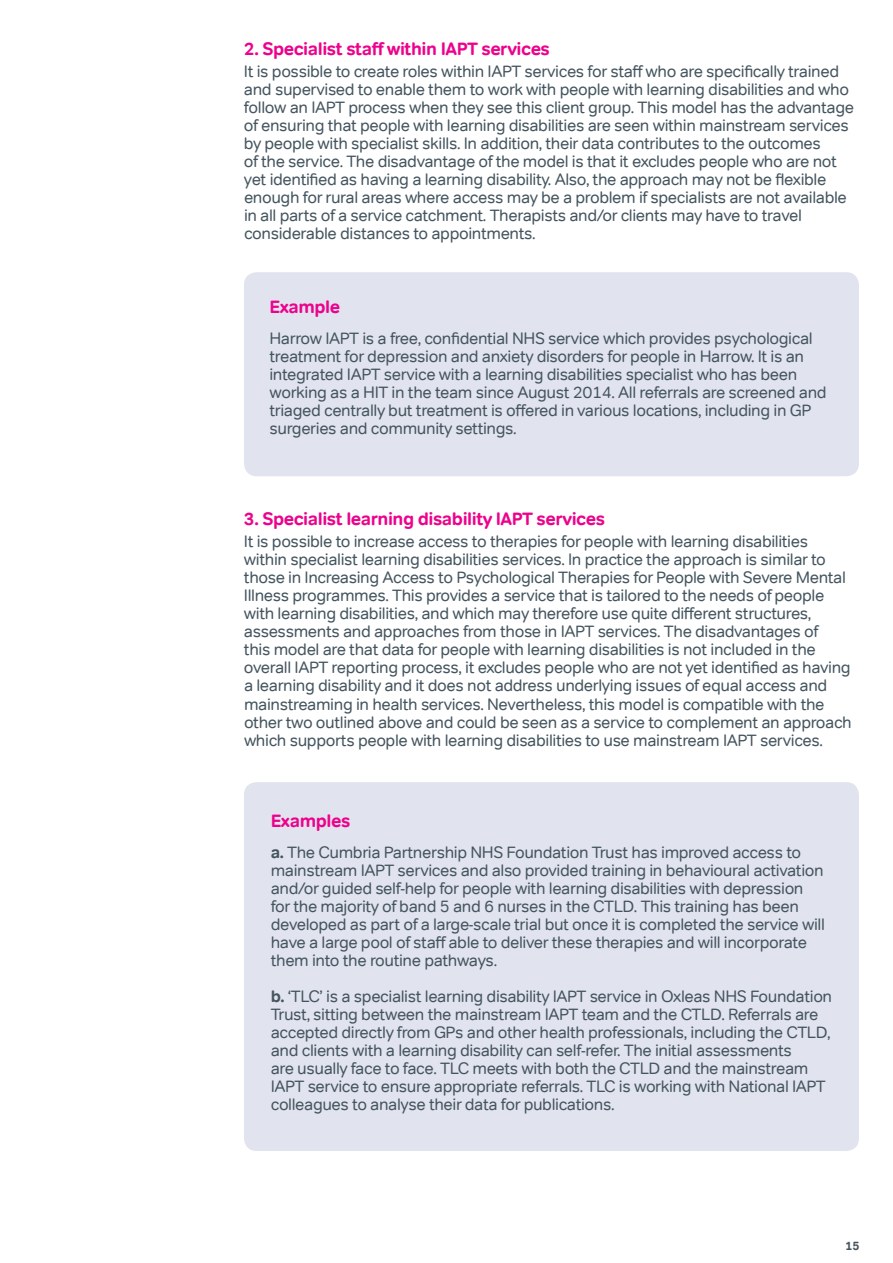
<style>
.page{position:relative;width:893px;height:1263px;background:#fff}
.page>*{position:absolute;margin:0;border:0;box-sizing:border-box;transform-origin:0 0}
.t1{font:700 18px "Tondo";letter-spacing:-.025em;color:#ed028c}
.t2{font:16.5px/18px "Tondo";letter-spacing:-.025em;color:#45555f}
.t3{font:700 12px "Tondo";color:#45555f}
.s1{font-weight:700}
</style>
<div class="page">
<div style="left:244px;top:782px;width:615px;height:369px;background:#e1e4ef;border-radius:13px"></div>
<div style="left:244px;top:272px;width:615px;height:204px;background:#e1e4ef;border-radius:13px"></div>
<p class="t1" style="left:244px;top:38px;width:308px">2. Specialist staff within IAPT services</p>
<p class="t2" style="left:244px;top:63px;width:612px">It is possible to create roles within IAPT services for staff who are specifically trained and supervised to enable them to work with people with learning disabilities and who follow an IAPT process when they see this client group. This model has the advantage of ensuring that people with learning disabilities are seen within mainstream services by people with specialist skills. In addition, their data contributes to the outcomes<br>of the service. The disadvantage of the model is that it excludes people who are not yet identified as having a learning disability. Also, the approach may not be flexible enough for rural areas where access may be a problem if specialists are not available in all parts of a service catchment. Therapists and/or clients may have to travel considerable distances to appointments.</p>
<p class="t1" style="left:269px;top:296px;width:72px">Example</p>
<p class="t2" style="left:269px;top:329px;width:559px">Harrow IAPT is a free, confidential NHS service which provides psychological treatment for depression and anxiety disorders for people in Harrow. It is an integrated IAPT service with a learning disabilities specialist who has been working as a HIT in the team since August 2014. All referrals are screened and triaged centrally but treatment is offered in various locations, including in GP surgeries and community settings.</p>
<p class="t1" style="left:244px;top:508px;width:363px">3. Specialist learning disability IAPT services</p>
<p class="t2" style="left:244px;top:533px;width:609px">It is possible to increase access to therapies for people with learning disabilities within specialist learning disabilities services. In practice the approach is similar to those in Increasing Access to Psychological Therapies for People with Severe Mental Illness programmes. This provides a service that is tailored to the needs of people with learning disabilities, and which may therefore use quite different structures, assessments and approaches from those in IAPT services. The disadvantages of<br>this model are that data for people with learning disabilities is not included in the overall IAPT reporting process, it excludes people who are not yet identified as having a learning disability and it does not address underlying issues of equal access and mainstreaming in health services. Nevertheless, this model is compatible with the other two outlined above and could be seen as a service to complement an approach which supports people with learning disabilities to use mainstream IAPT services.</p>
<p class="t1" style="left:271px;top:810px;width:81px">Examples</p>
<p class="t2" style="left:271px;top:843px;width:556px"><span class="s1">a.</span> The Cumbria Partnership NHS Foundation Trust has improved access to mainstream IAPT services and also provided training in behavioural activation and/or guided self-help for people with learning disabilities with depression for the majority of band 5 and 6 nurses in the CTLD. This training has been developed as part of a large-scale trial but once it is completed the service will have a large pool of staff able to deliver these therapies and will incorporate them into the routine pathways.</p>
<p class="t2" style="left:271px;top:987px;width:563px"><span class="s1">b.</span> ‘TLC’ is a specialist learning disability IAPT service in Oxleas NHS Foundation Trust, sitting between the mainstream IAPT team and the CTLD. Referrals are accepted directly from GPs and other health professionals, including the CTLD, and clients with a learning disability can self-refer. The initial assessments<br>are usually face to face. TLC meets with both the CTLD and the mainstream IAPT service to ensure appropriate referrals. TLC is working with National IAPT colleagues to analyse their data for publications.</p>
<p class="t3" style="left:845px;top:1238px;width:16px">15</p>
</div>
